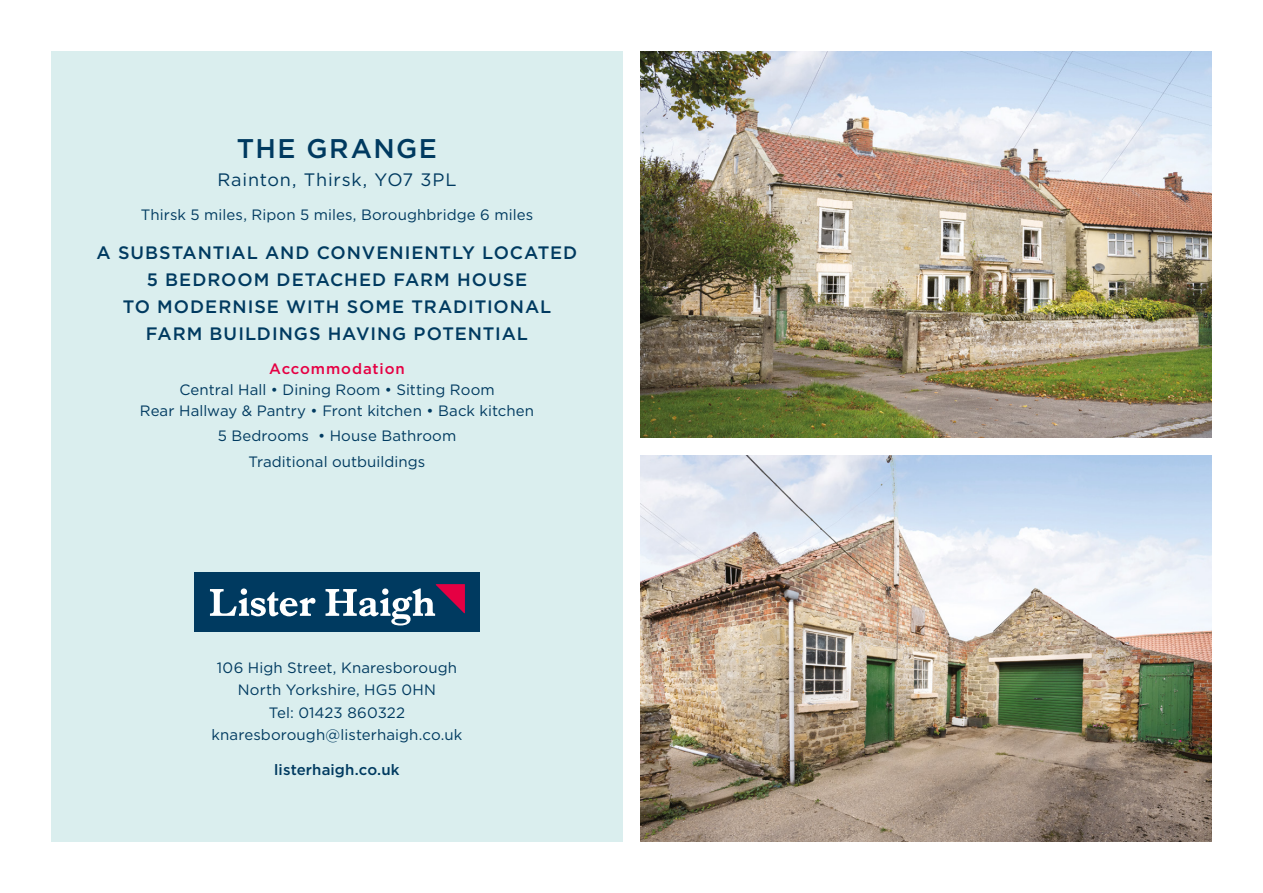
<style>
.page{position:relative;width:1263px;height:893px;background:#fff}
.page>*{position:absolute;margin:0;border:0;box-sizing:border-box;transform-origin:0 0}
.t1{font:500 27px "Gotham";letter-spacing:.06em;color:#003a60}
.t2{font:500 18px/27px "Gotham";letter-spacing:.05em;color:#003a60;text-align:center}
.t3{font:18px "Gotham";letter-spacing:.045em;color:#003a60}
.t4{font:15px/22.5px "Gotham";letter-spacing:.005em;color:#003a60;text-align:center}
.t5{font:500 15px "Gotham";letter-spacing:.005em;color:#003a60}
.t6{font:500 15px "Gotham";letter-spacing:.06em;color:#e50043}
</style>
<div class="page">
<div style="left:51px;top:51px;width:572px;height:791px;background:#daeeee"></div>
<div style="left:194px;top:573px;width:286px;height:59px;background:#003a60"></div>
<svg style="left:210px;top:588px;width:105px;height:28px"></svg>
<svg style="left:326px;top:584px;width:139px;height:41px"></svg>
<img style="left:640px;top:51px;width:572px;height:387px">
<img style="left:640px;top:455px;width:572px;height:387px">
<h1 class="t1" style="left:237px;top:130px;width:202px">THE GRANGE</h1>
<p class="t3" style="left:217px;top:168px;width:240px">Rainton, Thirsk, YO7 3PL</p>
<p class="t4" style="left:141px;top:203px;width:394px">Thirsk 5 miles, Ripon 5 miles, Boroughbridge 6 miles</p>
<p class="t2" style="left:97px;top:239px;width:482px">A SUBSTANTIAL AND CONVENIENTLY LOCATED 5 BEDROOM DETACHED FARM HOUSE<br>TO MODERNISE WITH SOME TRADITIONAL FARM BUILDINGS HAVING POTENTIAL</p>
<p class="t6" style="left:269px;top:359px;width:137px">Accommodation</p>
<p class="t4" style="left:140px;top:379px;width:396px;line-height:21px">Central Hall • Dining Room • Sitting Room<br>Rear Hallway &amp; Pantry • Front kitchen • Back kitchen</p>
<p class="t4" style="left:218px;top:423px;width:240px;line-height:25.2px">5 Bedrooms • House Bathroom<br>Traditional outbuildings</p>
<p class="t4" style="left:212px;top:656px;width:252px">106 High Street, Knaresborough<br>North Yorkshire, HG5 0HN<br>Tel: 01423 860322 knaresborough@listerhaigh.co.uk</p>
<p class="t5" style="left:274px;top:760px;width:127px">listerhaigh.co.uk</p>
</div>
